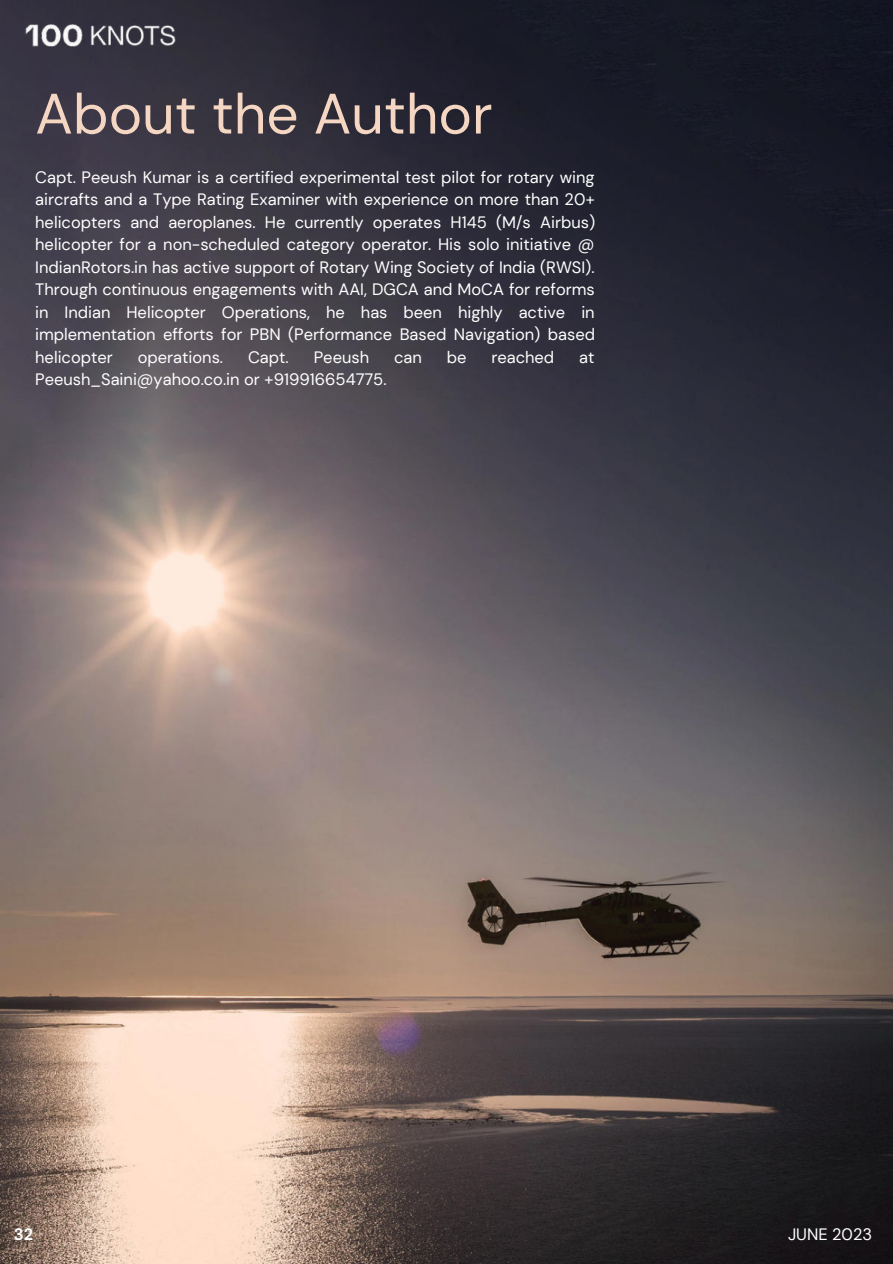
<style>
.page{position:relative;width:893px;height:1264px;background:#fff}
.page>*{position:absolute;margin:0;border:0;box-sizing:border-box;transform-origin:0 0}
.t1{font:56.85px "DM Sans";color:#f4d6c2}
.t2{font:16.5px/22.5px "DM Sans";color:#fff;text-align:justify}
.t3{font:700 16.5px "DM Sans";color:#fff}
</style>
<div class="page">
<img style="left:0;top:0;width:892px;height:1263px">
<img style="left:22px;top:23px;width:156px;height:24px">
<h1 class="t1" style="left:35px;top:79px;width:459px">About the Author</h1>
<p class="t2" style="left:35px;top:166px;width:561px">Capt. Peeush Kumar is a certified experimental test pilot for rotary wing aircrafts and a Type Rating Examiner with experience on more than 20+ helicopters and aeroplanes. He currently operates H145 (M/s Airbus) helicopter for a non-scheduled category operator. His solo initiative @ IndianRotors.in has active support of Rotary Wing Society of India (RWSI).<br>Through continuous engagements with AAI, DGCA and MoCA for reforms in Indian Helicopter Operations, he has been highly active in implementation efforts for PBN (Performance Based Navigation) based helicopter</p>
<p class="t2" style="left:138px;top:346px;width:87px">operations.</p>
<p class="t2" style="left:248px;top:346px;width:42px">Capt.</p>
<p class="t2" style="left:314px;top:346px;width:57px">Peeush</p>
<p class="t2" style="left:394px;top:346px;width:29px">can</p>
<p class="t2" style="left:447px;top:346px;width:21px">be</p>
<p class="t2" style="left:491px;top:346px;width:64px">reached</p>
<p class="t2" style="left:579px;top:346px;width:17px">at</p>
<p class="t2" style="left:35px;top:368px;width:353px">Peeush_Saini@yahoo.co.in or +919916654775.</p>
<p class="t3" style="left:14px;top:1224px;width:21px">32</p>
<p class="t2" style="left:788px;top:1223px;width:85px">JUNE 2023</p>
</div>
